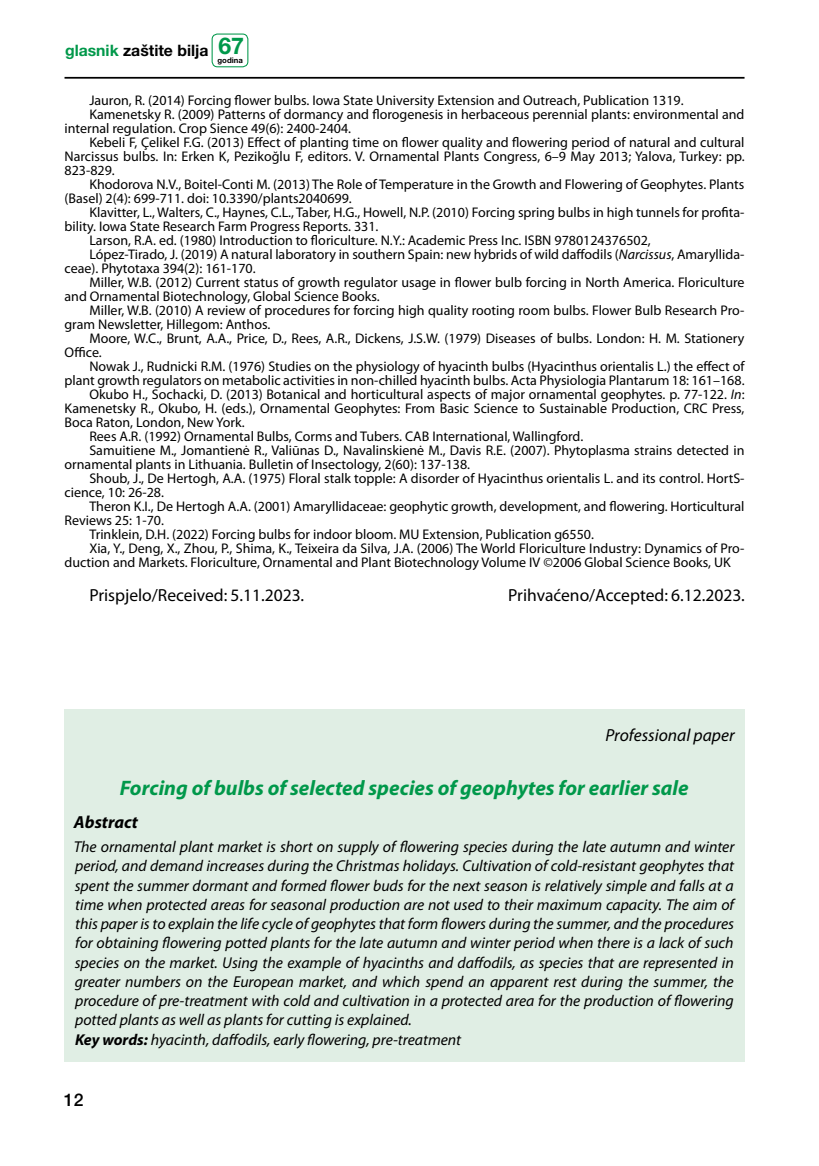
<style>
.page{position:relative;width:819px;height:1166px;background:#fff}
.page>*{position:absolute;margin:0;border:0;box-sizing:border-box;transform-origin:0 0}
.t1{font:italic 700 21px "Myriad Pro";color:#00984a}
.t2{font:17.5px "Myriad Pro";color:#000}
.t3{font:italic 17.5px "Myriad Pro";color:#000}
.t4{font:italic 700 17.5px "Myriad Pro";color:#000}
.t5{font:500 17.5px "Helvetica Neue LT Pro";color:#000}
.t6{font:italic 15.75px/19.2px "Myriad Pro";color:#000}
.t7{font:700 15.75px "Helvetica Neue LT Pro";color:#000}
.t8{font:14px "Myriad Pro";color:#000}
.t9{font:700 7.7px "Helvetica Neue LT Pro";color:#000}
.s1{color:#00984a}
.s2{font-size:23.1px;color:#00984a}
.s3{font-style:italic}
.s4{font-weight:700}
</style>
<div class="page">
<hr style="left:64px;top:77px;width:680px;height:2px;background:#000">
<div style="left:211px;top:34px;width:37px;height:33px;border:1px solid #00984a;border-radius:5px"></div>
<div style="left:64px;top:709px;width:680px;height:353px;background:#e0eee4"></div>
<p class="t7" style="left:65px;top:40px;width:180px"><span class="s1">glasnik</span> zaštite bilja <span class="s2">67</span></p>
<p class="t9" style="left:217px;top:56px;width:27px">godina</p>
<p class="t8" style="left:89px;top:91px;width:596px">Jauron, R. (2014) Forcing flower bulbs. Iowa State University Extension and Outreach, Publication 1319.</p>
<p class="t8" style="left:89px;top:105px;width:656px">Kamenetsky R. (2009) Patterns of dormancy and florogenesis in herbaceous perennial plants: environmental and</p>
<p class="t8" style="left:64px;top:119px;width:288px">internal regulation. Crop Sience 49(6): 2400-2404.</p>
<p class="t8" style="left:89px;top:133px;width:656px">Kebeli F, Çelikel F.G. (2013) Effect of planting time on flower quality and flowering period of natural and cultural</p>
<p class="t8" style="left:64px;top:147px;width:681px">Narcissus bulbs. In: Erken K, Pezikoğlu F, editors. V. Ornamental Plants Congress, 6–9 May 2013; Yalova, Turkey: pp.</p>
<p class="t8" style="left:64px;top:161px;width:52px">823-829.</p>
<p class="t8" style="left:89px;top:175px;width:656px">Khodorova N.V., Boitel-Conti M. (2013) The Role of Temperature in the Growth and Flowering of Geophytes. Plants</p>
<p class="t8" style="left:64px;top:189px;width:289px">(Basel) 2(4): 699-711. doi: 10.3390/plants2040699.</p>
<p class="t8" style="left:89px;top:203px;width:656px">Klavitter, L., Walters, C., Haynes, C.L., Taber, H.G., Howell, N.P. (2010) Forcing spring bulbs in high tunnels for profita-</p>
<p class="t8" style="left:64px;top:217px;width:315px">bility. Iowa State Research Farm Progress Reports. 331.</p>
<p class="t8" style="left:89px;top:231px;width:563px">Larson, R.A. ed. (1980) Introduction to floriculture. N.Y.: Academic Press Inc. ISBN 9780124376502,</p>
<p class="t8" style="left:89px;top:245px;width:656px">López-Tirado, J. (2019) A natural laboratory in southern Spain: new hybrids of wild daffodils (<span class="s3">Narcissus</span>, Amaryllida-</p>
<p class="t8" style="left:64px;top:259px;width:193px">ceae). Phytotaxa 394(2): 161-170.</p>
<p class="t8" style="left:89px;top:273px;width:656px">Miller, W.B. (2012) Current status of growth regulator usage in flower bulb forcing in North America. Floriculture</p>
<p class="t8" style="left:64px;top:287px;width:316px">and Ornamental Biotechnology, Global Science Books.</p>
<p class="t8" style="left:89px;top:301px;width:656px">Miller, W.B. (2010) A review of procedures for forcing high quality rooting room bulbs. Flower Bulb Research Pro-</p>
<p class="t8" style="left:64px;top:315px;width:207px">gram Newsletter, Hillegom: Anthos.</p>
<p class="t8" style="left:89px;top:329px;width:656px">Moore, W.C., Brunt, A.A., Price, D., Rees, A.R., Dickens, J.S.W. (1979) Diseases of bulbs. London: H. M. Stationery</p>
<p class="t8" style="left:64px;top:343px;width:39px">Office.</p>
<p class="t8" style="left:89px;top:357px;width:656px">Nowak J., Rudnicki R.M. (1976) Studies on the physiology of hyacinth bulbs (Hyacinthus orientalis L.) the effect of</p>
<p class="t8" style="left:64px;top:371px;width:681px">plant growth regulators on metabolic activities in non-chilled hyacinth bulbs. Acta Physiologia Plantarum 18: 161–168.</p>
<p class="t8" style="left:89px;top:385px;width:656px">Okubo H., Sochacki, D. (2013) Botanical and horticultural aspects of major ornamental geophytes. p. 77-122. <span class="s3">In</span>:</p>
<p class="t8" style="left:65px;top:399px;width:681px">Kamenetsky R., Okubo, H. (eds.), Ornamental Geophytes: From Basic Science to Sustainable Production, CRC Press,</p>
<p class="t8" style="left:65px;top:413px;width:182px">Boca Raton, London, New York.</p>
<p class="t8" style="left:89px;top:427px;width:495px">Rees A.R. (1992) Ornamental Bulbs, Corms and Tubers. CAB International, Wallingford.</p>
<p class="t8" style="left:89px;top:441px;width:656px">Samuitiene M., Jomantienė R., Valiūnas D., Navalinskienė M., Davis R.E. (2007). Phytoplasma strains detected in</p>
<p class="t8" style="left:65px;top:455px;width:407px">ornamental plants in Lithuania. Bulletin of Insectology, 2(60): 137-138.</p>
<p class="t8" style="left:89px;top:469px;width:656px">Shoub, J., De Hertogh, A.A. (1975) Floral stalk topple: A disorder of Hyacinthus orientalis L. and its control. HortS-</p>
<p class="t8" style="left:65px;top:483px;width:101px">cience, 10: 26-28.</p>
<p class="t8" style="left:89px;top:497px;width:656px">Theron K.I., De Hertogh A.A. (2001) Amaryllidaceae: geophytic growth, development, and flowering. Horticultural</p>
<p class="t8" style="left:65px;top:511px;width:101px">Reviews 25: 1-70.</p>
<p class="t8" style="left:89px;top:525px;width:506px">Trinklein, D.H. (2022) Forcing bulbs for indoor bloom. MU Extension, Publication g6550.</p>
<p class="t8" style="left:89px;top:539px;width:656px">Xia, Y., Deng, X., Zhou, P., Shima, K., Teixeira da Silva, J.A. (2006) The World Floriculture Industry: Dynamics of Pro-</p>
<p class="t8" style="left:65px;top:553px;width:667px">duction and Markets. Floriculture, Ornamental and Plant Biotechnology Volume IV ©2006 Global Science Books, UK</p>
<p class="t2" style="left:89px;top:584px;width:216px">Prispjelo/Received: 5.11.2023.</p>
<p class="t2" style="left:508px;top:584px;width:238px">Prihvaćeno/Accepted: 6.12.2023.</p>
<p class="t3" style="left:605px;top:724px;width:131px">Professional paper</p>
<h1 class="t1" style="left:120px;top:775px;width:570px">Forcing of bulbs of selected species of geophytes for earlier sale</h1>
<p class="t4" style="left:74px;top:810px;width:66px">Abstract</p>
<p class="t6" style="left:74px;top:837px;width:662px">The ornamental plant market is short on supply of flowering species during the late autumn and winter period, and demand increases during the Christmas holidays. Cultivation of cold-resistant geophytes that spent the summer dormant and formed flower buds for the next season is relatively simple and falls at a time when protected areas for seasonal production are not used to their maximum capacity. The aim of this paper is to explain the life cycle of geophytes that form flowers during the summer, and the procedures for obtaining flowering potted plants for the late autumn and winter period when there is a lack of such species on the market. Using the example of hyacinths and daffodils, as species that are represented in greater numbers on the European market, and which spend an apparent rest during the summer, the procedure of pre-treatment with cold and cultivation in a protected area for the production of flowering potted plants as well as plants for cutting is explained.<br><span class="s4">Key words:</span> hyacinth, daffodils, early flowering, pre-treatment</p>
<p class="t5" style="left:64px;top:1090px;width:21px">12</p>
</div>
